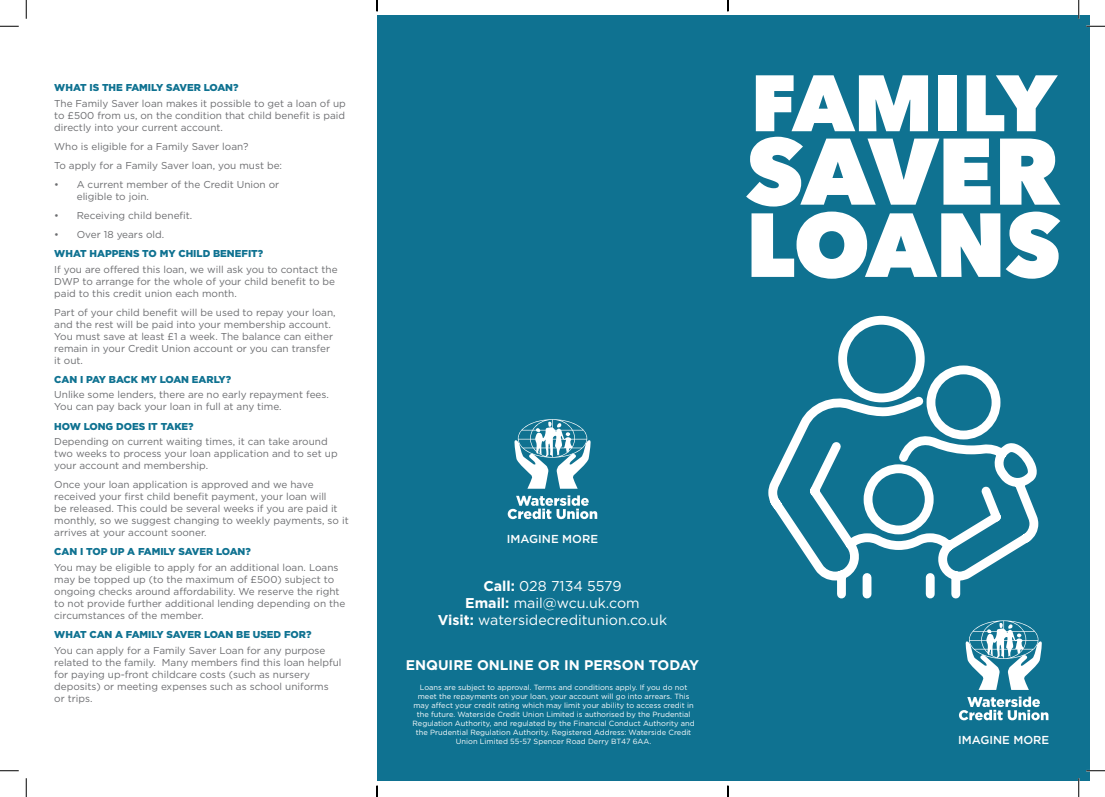
<style>
.page{position:relative;width:1105px;height:797px;background:#fff}
.page>*{position:absolute;margin:0;border:0;box-sizing:border-box;transform-origin:0 0}
.t1{font:800 93.25px "Avenir Next";letter-spacing:-.015em;color:#fff}
.t2{font:800 89.75px "Avenir Next";letter-spacing:-.01em;color:#fff}
.t3{font:800 79px "Avenir Next";letter-spacing:-.005em;color:#fff}
.t4{font:14.25px/17px "Gotham";color:#fff;text-align:center}
.t5{font:700 14px "Gotham";color:#fff}
.t6{font:500 11.5px "Gotham";color:#fff}
.t7{font:10px/12px "Gotham";color:#6c6d70}
.t8{font:900 10px "Gotham";color:#0f7291}
.t9{font:7.5px/9px "Gotham";color:#fff;text-align:center}
.s1{font-weight:700}
</style>
<div class="page">
<div style="left:377px;top:16px;width:351px;height:765px;background:#0f7291"></div>
<div style="left:728px;top:16px;width:361px;height:765px;background:#0f7291"></div>
<svg style="left:768px;top:315px;width:271px;height:284px"></svg>
<svg style="left:514px;top:419px;width:77px;height:69px"></svg>
<svg style="left:508px;top:495px;width:89px;height:24px"></svg>
<svg style="left:965px;top:620px;width:77px;height:70px"></svg>
<svg style="left:959px;top:696px;width:89px;height:24px"></svg>
<svg style="left:0;top:25px;width:19px;height:2px"></svg>
<svg style="left:1086px;top:25px;width:19px;height:2px"></svg>
<svg style="left:0;top:770px;width:19px;height:1px"></svg>
<svg style="left:1086px;top:770px;width:19px;height:1px"></svg>
<svg style="left:25px;top:0;width:2px;height:19px"></svg>
<svg style="left:25px;top:778px;width:2px;height:19px"></svg>
<svg style="left:1078px;top:0;width:1px;height:19px"></svg>
<svg style="left:1078px;top:778px;width:1px;height:19px"></svg>
<svg style="left:376px;top:0;width:2px;height:11px"></svg>
<svg style="left:376px;top:785px;width:2px;height:12px"></svg>
<svg style="left:727px;top:0;width:2px;height:11px"></svg>
<svg style="left:727px;top:785px;width:2px;height:12px"></svg>
<p class="t8" style="left:54px;top:81px;width:186px">WHAT IS THE FAMILY SAVER LOAN?</p>
<p class="t7" style="left:54px;top:97px;width:293px;text-align:justify">The Family Saver loan makes it possible to get a loan of up to £500 from us, on the condition that child benefit is paid directly into your current account.</p>
<p class="t7" style="left:54px;top:136px;width:229px;line-height:19.1px">Who is eligible for a Family Saver loan?<br>To apply for a Family Saver loan, you must be:</p>
<p class="t7" style="left:77px;top:178px;width:204px;text-indent:-22px">• A current member of the Credit Union or eligible to join.</p>
<p class="t7" style="left:54px;top:209px;width:140px">• Receiving child benefit.</p>
<p class="t7" style="left:54px;top:228px;width:111px">• Over 18 years old.</p>
<p class="t8" style="left:54px;top:247px;width:211px">WHAT HAPPENS TO MY CHILD BENEFIT?</p>
<p class="t7" style="left:54px;top:263px;width:285px">If you are offered this loan, we will ask you to contact the<br>DWP to arrange for the whole of your child benefit to be paid to this credit union each month.</p>
<p class="t7" style="left:54px;top:306px;width:283px">Part of your child benefit will be used to repay your loan, and the rest will be paid into your membership account.<br>You must save at least £1 a week. The balance can either remain in your Credit Union account or you can transfer it out.</p>
<p class="t8" style="left:54px;top:372px;width:178px">CAN I PAY BACK MY LOAN EARLY?</p>
<p class="t7" style="left:54px;top:389px;width:276px">Unlike some lenders, there are no early repayment fees.<br>You can pay back your loan in full at any time.</p>
<p class="t8" style="left:54px;top:419px;width:141px">HOW LONG DOES IT TAKE?</p>
<p class="t7" style="left:54px;top:435px;width:285px">Depending on current waiting times, it can take around two weeks to process your loan application and to set up your account and membership.</p>
<p class="t7" style="left:54px;top:478px;width:296px">Once your loan application is approved and we have received your first child benefit payment, your loan will<br>be released. This could be several weeks if you are paid it monthly, so we suggest changing to weekly payments, so it arrives at your account sooner.</p>
<p class="t8" style="left:54px;top:545px;width:198px">CAN I TOP UP A FAMILY SAVER LOAN?</p>
<p class="t7" style="left:54px;top:561px;width:293px">You may be eligible to apply for an additional loan. Loans may be topped up (to the maximum of £500) subject to ongoing checks around affordability. We reserve the right to not provide further additional lending depending on the circumstances of the member.</p>
<p class="t8" style="left:54px;top:627px;width:259px">WHAT CAN A FAMILY SAVER LOAN BE USED FOR?</p>
<p class="t7" style="left:54px;top:644px;width:289px">You can apply for a Family Saver Loan for any purpose related to the family. Many members find this loan helpful for paying up-front childcare costs (such as nursery deposits) or meeting expenses such as school uniforms or trips.</p>
<h3 class="t3" style="left:751px;top:54px;width:307px">FAMILY</h3>
<h1 class="t1" style="left:746px;top:114px;width:316px">SAVER</h1>
<h2 class="t2" style="left:746px;top:190px;width:317px">LOANS</h2>
<p class="t6" style="left:507px;top:531px;width:93px">IMAGINE MORE</p>
<h3 class="t4" style="left:438px;top:577px;width:231px"><span class="s1">Call:</span> 028 7134 5579<br><span class="s1">Email:</span> mail@wcu.uk.com<br><span class="s1">Visit:</span> watersidecreditunion.co.uk</h3>
<h3 class="t5" style="left:406px;top:656px;width:295px">ENQUIRE ONLINE OR IN PERSON TODAY</h3>
<p class="t9" style="left:413px;top:682px;width:284px">Loans are subject to approval. Terms and conditions apply. If you do not meet the repayments on your loan, your account will go into arrears. This may affect your credit rating which may limit your ability to access credit in the future. Waterside Credit Union Limited is authorised by the Prudential Regulation Authority, and regulated by the Financial Conduct Authority and the Prudential Regulation Authority. Registered Address: Waterside Credit Union Limited 55-57 Spencer Road Derry BT47 6AA.</p>
<p class="t6" style="left:958px;top:732px;width:93px">IMAGINE MORE</p>
</div>
